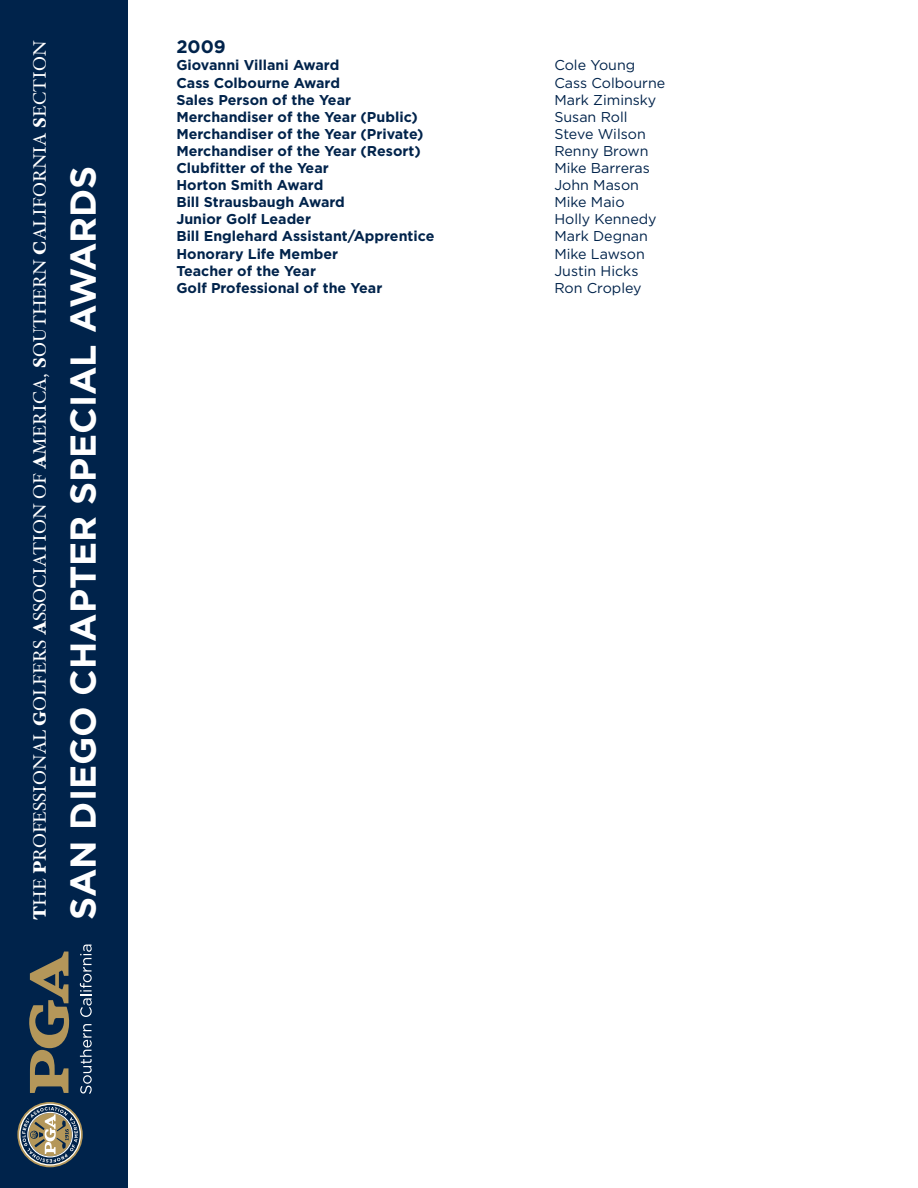
<style>
.page{position:relative;width:918px;height:1188px;background:#fff}
.page>*{position:absolute;margin:0;border:0;box-sizing:border-box;transform-origin:0 0}
.t1{font:700 36px "Gotham";color:#fff}
.t2{font:18px "Hoefler Text";color:#fff}
.t3{font:700 18px "Gotham";color:#00234b}
.t4{font:700 14.25px "Gotham";color:#00234b}
.t5{font:14.25px "Gotham";color:#00234b}
.s1{font-weight:900}
</style>
<div class="page">
<div style="left:0;top:0;width:127px;height:1188px;background:#00234b"></div>
<svg style="left:80px;top:1024px;width:12px;height:70px"></svg>
<svg style="left:80px;top:945px;width:12px;height:72px"></svg>
<svg style="left:29px;top:952px;width:41px;height:141px"></svg>
<svg style="left:17px;top:1102px;width:66px;height:65px"></svg>
<svg style="left:19px;top:1104px;width:62px;height:62px"></svg>
<p class="t2" style="left:29px;top:920px;width:881px;rotate:-90deg"><span class="s1">T</span>HE <span class="s1">P</span>ROFESSIONAL <span class="s1">G</span>OLFERS <span class="s1">A</span>SSOCIATION OF <span class="s1">A</span>MERICA, <span class="s1">S</span>OUTHERN <span class="s1">C</span>ALIFORNIA <span class="s1">S</span>ECTION</p>
<h1 class="t1" style="left:59px;top:920px;width:755px;rotate:-90deg">SAN DIEGO CHAPTER SPECIAL AWARDS</h1>
<p class="t3" style="left:176px;top:35px;width:51px">2009</p>
<p class="t4" style="left:176px;top:56px;width:165px">Giovanni Villani Award</p>
<p class="t5" style="left:554px;top:56px;width:82px">Cole Young</p>
<p class="t4" style="left:176px;top:73px;width:165px">Cass Colbourne Award</p>
<p class="t5" style="left:554px;top:73px;width:112px">Cass Colbourne</p>
<p class="t4" style="left:176px;top:90px;width:176px">Sales Person of the Year</p>
<p class="t5" style="left:554px;top:91px;width:103px">Mark Ziminsky</p>
<p class="t4" style="left:176px;top:107px;width:243px">Merchandiser of the Year (Public)</p>
<p class="t5" style="left:554px;top:108px;width:75px">Susan Roll</p>
<p class="t4" style="left:176px;top:124px;width:249px">Merchandiser of the Year (Private)</p>
<p class="t5" style="left:554px;top:125px;width:93px">Steve Wilson</p>
<p class="t4" style="left:176px;top:142px;width:246px">Merchandiser of the Year (Resort)</p>
<p class="t5" style="left:554px;top:142px;width:96px">Renny Brown</p>
<p class="t4" style="left:176px;top:159px;width:154px">Clubfitter of the Year</p>
<p class="t5" style="left:554px;top:159px;width:97px">Mike Barreras</p>
<p class="t4" style="left:176px;top:176px;width:148px">Horton Smith Award</p>
<p class="t5" style="left:554px;top:176px;width:86px">John Mason</p>
<p class="t4" style="left:176px;top:193px;width:170px">Bill Strausbaugh Award</p>
<p class="t5" style="left:554px;top:193px;width:72px">Mike Maio</p>
<p class="t4" style="left:176px;top:210px;width:136px">Junior Golf Leader</p>
<p class="t5" style="left:554px;top:210px;width:104px">Holly Kennedy</p>
<p class="t4" style="left:176px;top:227px;width:260px">Bill Englehard Assistant/Apprentice</p>
<p class="t5" style="left:554px;top:227px;width:95px">Mark Degnan</p>
<p class="t4" style="left:176px;top:244px;width:163px">Honorary Life Member</p>
<p class="t5" style="left:554px;top:244px;width:92px">Mike Lawson</p>
<p class="t4" style="left:176px;top:261px;width:141px">Teacher of the Year</p>
<p class="t5" style="left:554px;top:262px;width:86px">Justin Hicks</p>
<p class="t4" style="left:176px;top:278px;width:207px">Golf Professional of the Year</p>
<p class="t5" style="left:554px;top:279px;width:89px">Ron Cropley</p>
</div>
